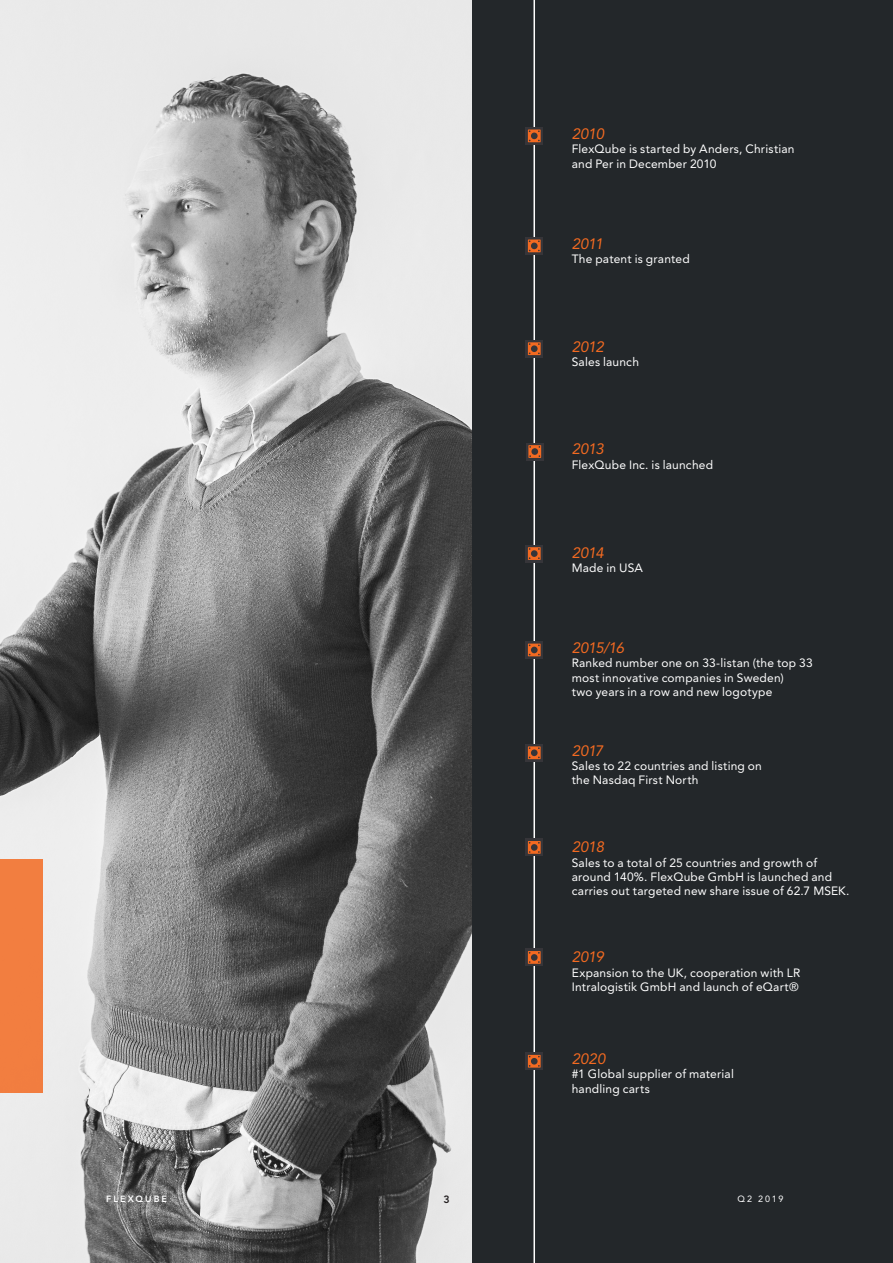
<style>
.page{position:relative;width:893px;height:1263px;background:#fff}
.page>*{position:absolute;margin:0;border:0;box-sizing:border-box;transform-origin:0 0}
.Månad{font:italic 15px "Avenir LT Std";letter-spacing:-.045em;color:#f36a21}
.p_-_liten_-_vit{font:12px/14.4px "Avenir LT Std";letter-spacing:.015em;color:#fff}
.t1{font:800 10.5px "Avenir LT Std";color:#231f20}
.FQ2_Pagina_L{font:800 9px "Avenir LT Std";letter-spacing:.22em;color:#fff}
.FQ2_Pagina_L-2{font:9px "Avenir LT Std";letter-spacing:.21em;color:#fff}
</style>
<div class="page">
<img style="left:0;top:0;width:472px;height:1263px">
<div style="left:0;top:859px;width:43px;height:234px;background:#f27e40"></div>
<div style="left:472px;top:0;width:421px;height:1263px;background:#23272a"></div>
<hr style="left:533px;top:0;width:2px;height:1263px;background:#fff">
<svg style="left:526px;top:443px;width:17px;height:17px"></svg>
<svg style="left:528px;top:445px;width:13px;height:13px"></svg>
<svg style="left:526px;top:340px;width:17px;height:17px"></svg>
<svg style="left:528px;top:342px;width:13px;height:13px"></svg>
<svg style="left:526px;top:237px;width:17px;height:17px"></svg>
<svg style="left:528px;top:239px;width:13px;height:13px"></svg>
<svg style="left:526px;top:127px;width:17px;height:17px"></svg>
<svg style="left:528px;top:129px;width:13px;height:13px"></svg>
<svg style="left:526px;top:545px;width:17px;height:17px"></svg>
<svg style="left:528px;top:547px;width:13px;height:13px"></svg>
<svg style="left:526px;top:641px;width:17px;height:17px"></svg>
<svg style="left:528px;top:644px;width:13px;height:12px"></svg>
<svg style="left:526px;top:744px;width:17px;height:17px"></svg>
<svg style="left:528px;top:746px;width:13px;height:13px"></svg>
<svg style="left:526px;top:839px;width:17px;height:17px"></svg>
<svg style="left:528px;top:841px;width:13px;height:13px"></svg>
<svg style="left:526px;top:949px;width:17px;height:17px"></svg>
<svg style="left:528px;top:951px;width:13px;height:13px"></svg>
<svg style="left:526px;top:1053px;width:17px;height:17px"></svg>
<svg style="left:528px;top:1055px;width:13px;height:12px"></svg>
<p class="Månad" style="left:572px;top:125px;width:34px">2010</p>
<p class="p_-_liten_-_vit" style="left:572px;top:142px;width:224px">FlexQube is started by Anders, Christian and Per in December 2010</p>
<p class="Månad" style="left:572px;top:235px;width:33px">2011</p>
<p class="p_-_liten_-_vit" style="left:572px;top:252px;width:119px">The patent is granted</p>
<p class="Månad" style="left:572px;top:338px;width:33px">2012</p>
<p class="p_-_liten_-_vit" style="left:572px;top:355px;width:69px">Sales launch</p>
<p class="Månad" style="left:572px;top:440px;width:33px">2013</p>
<p class="p_-_liten_-_vit" style="left:572px;top:457px;width:143px">FlexQube Inc. is launched</p>
<p class="Månad" style="left:572px;top:544px;width:33px">2014</p>
<p class="p_-_liten_-_vit" style="left:572px;top:561px;width:73px">Made in USA</p>
<p class="Månad" style="left:572px;top:639px;width:54px">2015/16</p>
<p class="p_-_liten_-_vit" style="left:572px;top:656px;width:242px">Ranked number one on 33-listan (the top 33 most innovative companies in Sweden)<br>two years in a row and new logotype</p>
<p class="Månad" style="left:572px;top:742px;width:33px">2017</p>
<p class="p_-_liten_-_vit" style="left:572px;top:759px;width:192px">Sales to 22 countries and listing on the Nasdaq First North</p>
<p class="Månad" style="left:572px;top:838px;width:34px">2018</p>
<p class="p_-_liten_-_vit" style="left:572px;top:855px;width:279px">Sales to a total of 25 countries and growth of around 140%. FlexQube GmbH is launched and carries out targeted new share issue of 62.7 MSEK.</p>
<p class="Månad" style="left:572px;top:948px;width:34px">2019</p>
<p class="p_-_liten_-_vit" style="left:572px;top:965px;width:230px">Expansion to the UK, cooperation with LR<br>Intralogistik GmbH and launch of eQart®</p>
<p class="Månad" style="left:572px;top:1050px;width:35px">2020</p>
<p class="p_-_liten_-_vit" style="left:572px;top:1067px;width:164px">#1 Global supplier of material handling carts</p>
<p class="FQ2_Pagina_L" style="left:106px;top:1193px;width:62px">FLEXQUBE</p>
<p class="t1" style="left:443px;top:1193px;width:8px">3</p>
<p class="FQ2_Pagina_L-2" style="left:737px;top:1193px;width:48px">Q2 2019</p>
</div>
